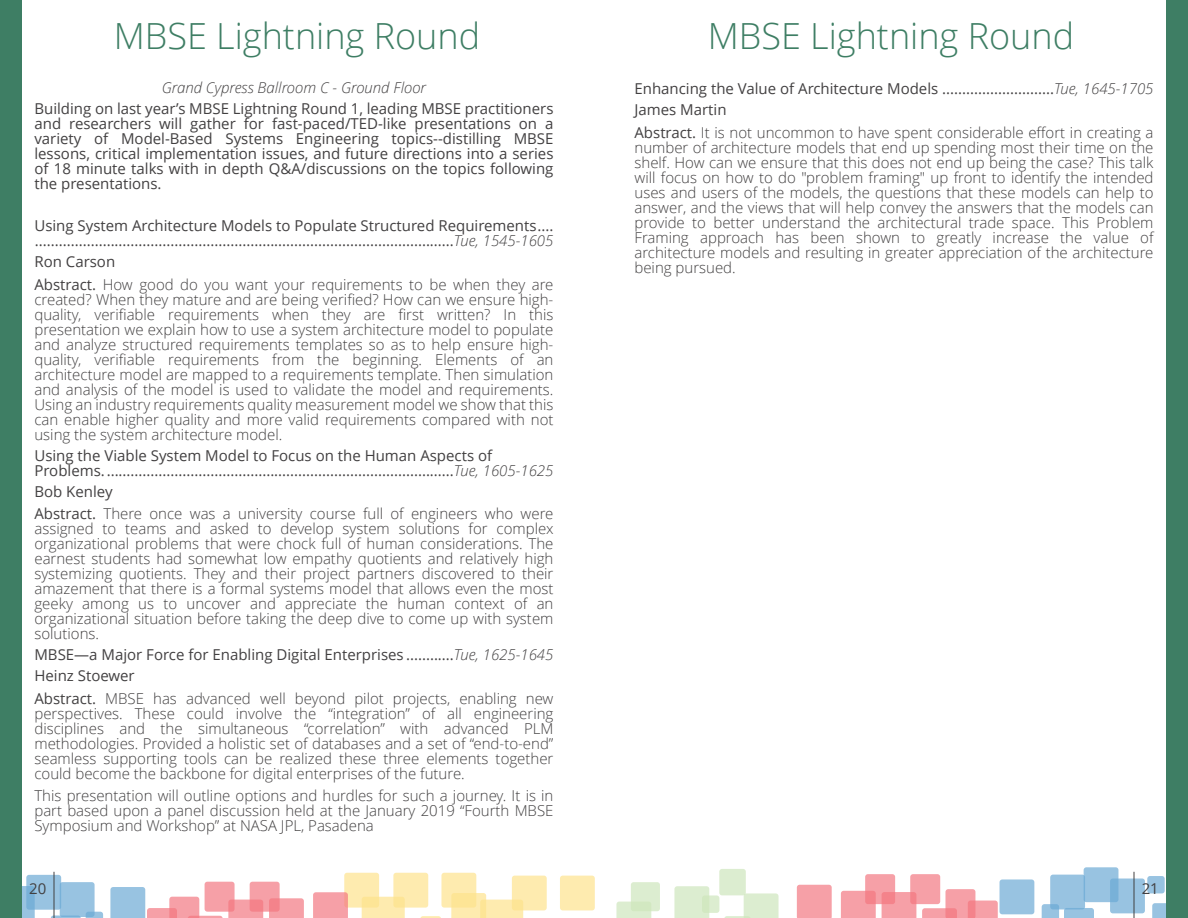
<style>
.page{position:relative;width:1188px;height:918px;background:#fff}
.page>*{position:absolute;margin:0;border:0;box-sizing:border-box;transform-origin:0 0}
.t1{font:300 36px "Open Sans";color:#3e7e64}
.t2{font:300 15px/15px "Open Sans";color:#424041;text-align:justify}
.t3{font:15px/15px "Open Sans";color:#424041}
.t4{font:italic 300 15px "Open Sans";color:#424041}
.s1{font-weight:300;font-style:italic}
.s2{font-weight:400}
</style>
<div class="page">
<svg style="left:674px;top:886px;width:35px;height:32px"></svg>
<svg style="left:616px;top:902px;width:35px;height:16px"></svg>
<div style="left:560px;top:876px;width:35px;height:34px;background:#feebaf;border-radius:3px"></div>
<div style="left:512px;top:876px;width:35px;height:34px;background:#feebaf;border-radius:3px"></div>
<svg style="left:451px;top:893px;width:72px;height:25px"></svg>
<div style="left:344px;top:873px;width:35px;height:35px;background:#feebaf;border-radius:3px"></div>
<svg style="left:441px;top:873px;width:35px;height:35px"></svg>
<div style="left:393px;top:873px;width:35px;height:35px;background:#feebaf;border-radius:3px"></div>
<svg style="left:420px;top:916px;width:21px;height:2px"></svg>
<svg style="left:362px;top:897px;width:43px;height:21px"></svg>
<svg style="left:702px;top:895px;width:17px;height:18px"></svg>
<div style="left:719px;top:869px;width:27px;height:26px;background:#dcedd0;border-radius:3px"></div>
<svg style="left:724px;top:893px;width:55px;height:25px"></svg>
<svg style="left:631px;top:882px;width:29px;height:29px"></svg>
<svg style="left:51px;top:912px;width:52px;height:6px"></svg>
<svg style="left:313px;top:892px;width:35px;height:26px"></svg>
<div style="left:205px;top:882px;width:30px;height:30px;background:#f6a0a7;border-radius:3px"></div>
<svg style="left:269px;top:898px;width:35px;height:20px"></svg>
<svg style="left:250px;top:882px;width:30px;height:30px"></svg>
<svg style="left:22px;top:886px;width:13px;height:32px"></svg>
<div style="left:60px;top:882px;width:35px;height:35px;background:#98c3e1;border-radius:3px"></div>
<svg style="left:26px;top:875px;width:35px;height:35px"></svg>
<svg style="left:110px;top:887px;width:153px;height:31px"></svg>
<svg style="left:882px;top:892px;width:34px;height:26px"></svg>
<div style="left:1000px;top:879px;width:34px;height:35px;background:#98c3e1;border-radius:3px"></div>
<svg style="left:1042px;top:904px;width:52px;height:14px"></svg>
<div style="left:1147px;top:876px;width:18px;height:17px;background:#98c3e1;border-radius:3px"></div>
<svg style="left:797px;top:885px;width:35px;height:33px"></svg>
<svg style="left:910px;top:874px;width:30px;height:30px"></svg>
<svg style="left:841px;top:891px;width:35px;height:27px"></svg>
<svg style="left:865px;top:874px;width:30px;height:30px"></svg>
<div style="left:1110px;top:879px;width:35px;height:34px;background:linear-gradient(to bottom,#96c2e1,#98c3e1);border-radius:3px"></div>
<svg style="left:1152px;top:879px;width:14px;height:39px"></svg>
<div style="left:1050px;top:875px;width:35px;height:34px;background:#98c3e1;border-radius:3px"></div>
<svg style="left:1084px;top:867px;width:34px;height:35px"></svg>
<svg style="left:922px;top:889px;width:76px;height:29px"></svg>
<div style="left:0;top:0;width:22px;height:918px;background:#3e7e64"></div>
<div style="left:1166px;top:0;width:22px;height:918px;background:#3e7e64"></div>
<hr style="left:54px;top:872px;width:1px;height:46px;background:#424041">
<hr style="left:1134px;top:872px;width:1px;height:46px;background:#424041">
<h1 class="t1" style="left:114px;top:21px;width:368px">MBSE Lightning Round</h1>
<p class="t4" style="left:162px;top:82px;width:266px">Grand Cypress Ballroom C - Ground Floor</p>
<p class="t3" style="left:34px;top:103px;width:521px;text-align:justify">Building on last year’s MBSE Lightning Round 1, leading MBSE practitioners and researchers will gather for fast-paced/TED-like presentations on a variety of Model-Based Systems Engineering topics--distilling MBSE lessons, critical implementation issues, and future directions into a series of 18 minute talks with in depth Q&amp;A/discussions on the topics following the presentations.</p>
<p class="t3" style="left:34px;top:220px;width:521px">Using System Architecture Models to Populate Structured Requirements.... .........................................................................................................<span class="s1">Tue, 1545-1605</span></p>
<p class="t2" style="left:34px;top:252px;width:521px;line-height:22.5px"><span class="s2">Ron Carson<br>Abstract.</span> How good do you want your requirements to be when they are</p>
<p class="t2" style="left:34px;top:293px;width:521px">created? When they mature and are being verified? How can we ensure high&shy;quality, verifiable requirements when they are first written? In this presentation we explain how to use a system architecture model to populate and analyze structured requirements templates so as to help ensure high&shy;quality, verifiable requirements from the beginning. Elements of an architecture model are mapped to a requirements template. Then simulation and analysis of the model is used to validate the model and requirements.<br>Using an industry requirements quality measurement model we show that this can enable higher quality and more valid requirements compared with not using the system architecture model.</p>
<p class="t3" style="left:34px;top:449px;width:521px">Using the Viable System Model to Focus on the Human Aspects of<br>Problems........................................................................................<span class="s1">Tue, 1605-1625</span></p>
<p class="t2" style="left:34px;top:482px;width:521px;line-height:22.5px"><span class="s2">Bob Kenley<br>Abstract.</span> There once was a university course full of engineers who were</p>
<p class="t2" style="left:34px;top:523px;width:521px">assigned to teams and asked to develop system solutions for complex organizational problems that were chock full of human considerations. The earnest students had somewhat low empathy quotients and relatively high systemizing quotients. They and their project partners discovered to their amazement that there is a formal systems model that allows even the most geeky among us to uncover and appreciate the human context of an organizational situation before taking the deep dive to come up with system solutions.</p>
<p class="t3" style="left:34px;top:646px;width:521px;line-height:21px">MBSE—a Major Force for Enabling Digital Enterprises ............<span class="s1">Tue, 1625-1645<br></span>Heinz Stoewer</p>
<p class="t2" style="left:34px;top:692px;width:521px"><span class="s2">Abstract.</span> MBSE has advanced well beyond pilot projects, enabling new perspectives. These could involve the “integration” of all engineering disciplines and the simultaneous “correlation” with advanced PLM methodologies. Provided a holistic set of databases and a set of “end-to-end” seamless supporting tools can be realized these three elements together could become the backbone for digital enterprises of the future.</p>
<p class="t2" style="left:34px;top:790px;width:521px">This presentation will outline options and hurdles for such a journey. It is in part based upon a panel discussion held at the January 2019 “Fourth MBSE Symposium and Workshop” at NASA JPL, Pasadena</p>
<h1 class="t1" style="left:708px;top:21px;width:368px">MBSE Lightning Round</h1>
<p class="t3" style="left:634px;top:80px;width:521px;line-height:21px">Enhancing the Value of Architecture Models ............................<span class="s1">Tue, 1645-1705<br></span>James Martin</p>
<p class="t2" style="left:634px;top:126px;width:521px"><span class="s2">Abstract.</span> It is not uncommon to have spent considerable effort in creating a number of architecture models that end up spending most their time on the shelf. How can we ensure that this does not end up being the case? This talk will focus on how to do "problem framing" up front to identify the intended uses and users of the models, the questions that these models can help to answer, and the views that will help convey the answers that the models can provide to better understand the architectural trade space. This Problem Framing approach has been shown to greatly increase the value of architecture models and resulting in greater appreciation of the architecture being pursued.</p>
<p class="t3" style="left:29px;top:883px;width:19px">20</p>
<p class="t3" style="left:1142px;top:883px;width:19px">21</p>
</div>
